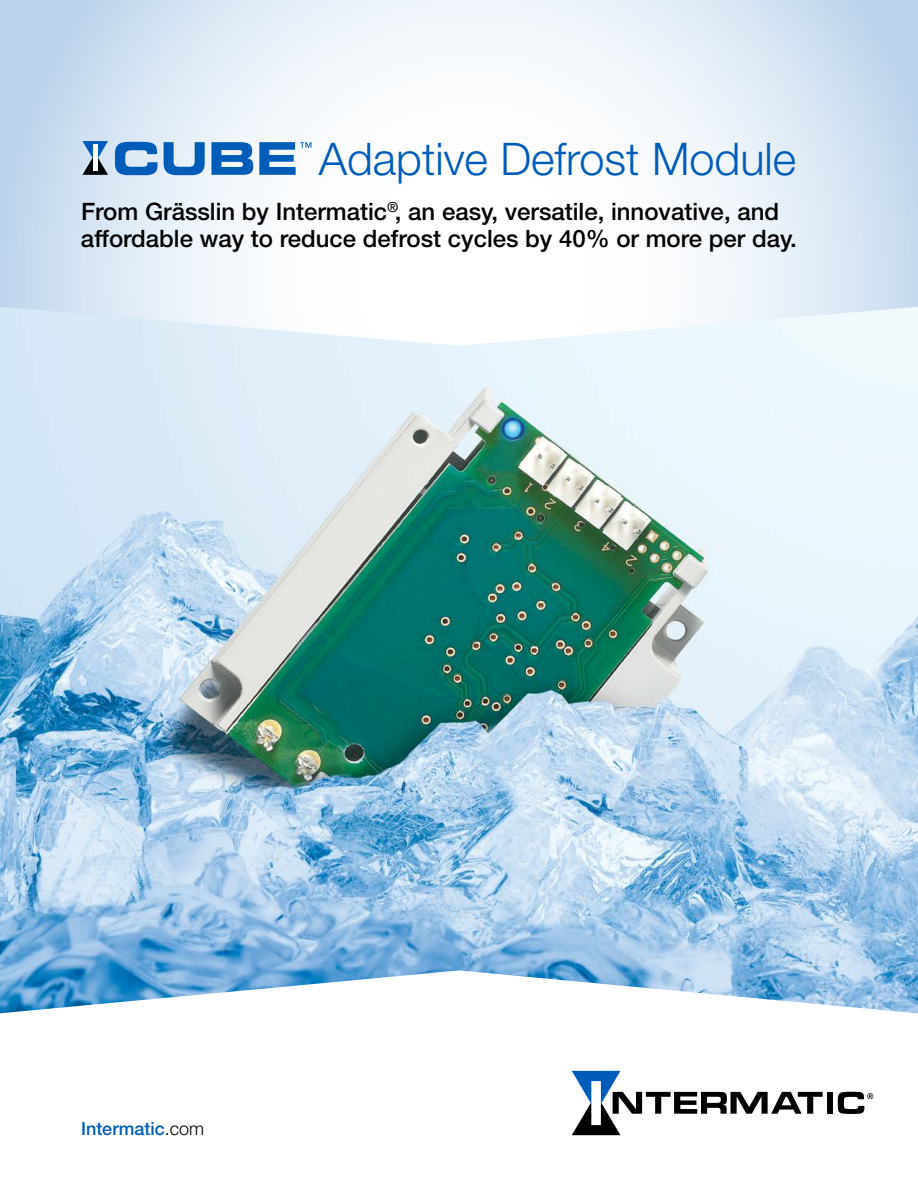
<style>
.page{position:relative;width:918px;height:1188px;background:#fff}
.page>*{position:absolute;margin:0;border:0;box-sizing:border-box;transform-origin:0 0}
.t1{font:300 45px "Helvetica Neue LT Std";color:#005cb9}
.t2{font:500 24px/27px "Helvetica Neue LT Std";color:#000}
.t3{font:500 18px "Helvetica Neue LT Std";color:#005cb9}
.s1{font-weight:300;color:#000}
</style>
<div class="page">
<svg style="left:0;top:0;width:918px;height:307px"></svg>
<img style="left:0;top:307px;width:918px;height:706px">
<div style="left:827px;top:1092px;width:6px;height:22px;background:#000"></div>
<svg style="left:838px;top:1092px;width:35px;height:22px"></svg>
<svg style="left:572px;top:1071px;width:251px;height:64px"></svg>
<svg style="left:115px;top:142px;width:43px;height:33px"></svg>
<svg style="left:164px;top:142px;width:41px;height:33px"></svg>
<svg style="left:211px;top:142px;width:42px;height:33px"></svg>
<svg style="left:83px;top:141px;width:25px;height:34px"></svg>
<div style="left:93px;top:145px;width:5px;height:26px;background:#fff"></div>
<svg style="left:259px;top:142px;width:52px;height:33px"></svg>
<h1 class="t1" style="left:319px;top:131px;width:479px">Adaptive Defrost Module</h1>
<p class="t2" style="left:81px;top:197px;width:717px">From Grässlin by Intermatic<sup>®</sup>, an easy, versatile, innovative, and affordable way to reduce defrost cycles by 40% or more per day.</p>
<p class="t3" style="left:81px;top:1118px;width:125px">Intermatic<span class="s1">.com</span></p>
</div>
